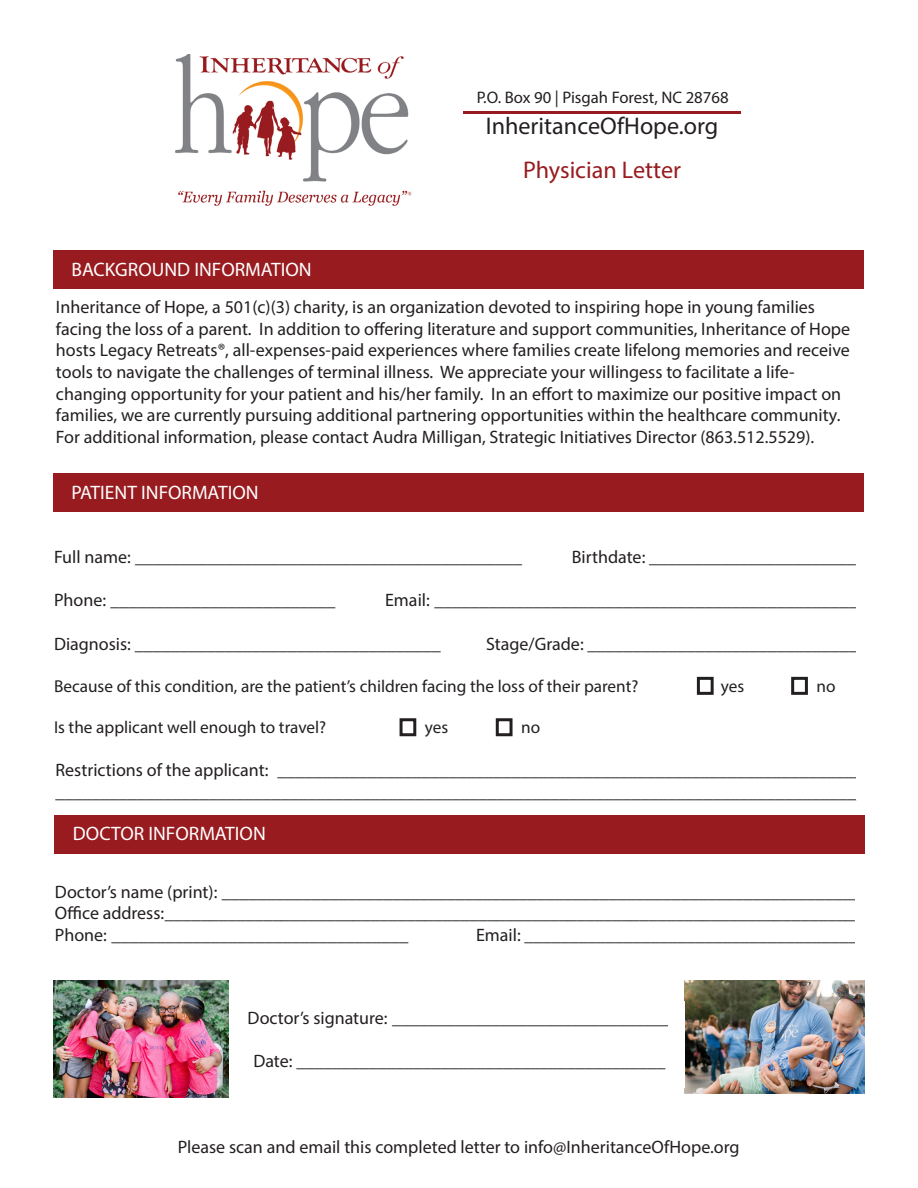
<style>
.page{position:relative;width:918px;height:1188px;background:#fff}
.page>*{position:absolute;margin:0;border:0;box-sizing:border-box;transform-origin:0 0}
.Company_Name{font:24.15px "Myriad Pro";color:#231f20}
.Company_Name-2{font:24.15px "Myriad Pro";color:#981b1f}
.t1{font:19.5px "Myriad Pro";color:#fff}
.t2{font:18px/21.6px "Adobe Garamond Pro";color:#231f20}
.t3{font:18px/21.6px "Myriad Pro";color:#231f20;text-align:justify}
.t4{font:17.25px "Myriad Pro";color:#231f20}
.Company_Name-3{font:16.8px "Myriad Pro";color:#231f20}
.s1{font-family:"Myriad Pro"}
</style>
<div class="page">
<div style="left:53px;top:251px;width:810px;height:38px;background:#981b1f"></div>
<div style="left:53px;top:473px;width:810px;height:39px;background:#981b1f"></div>
<div style="left:697px;top:677px;width:17px;height:18px;border:3px solid #231f20"></div>
<div style="left:791px;top:677px;width:17px;height:18px;border:3px solid #231f20"></div>
<div style="left:400px;top:718px;width:16px;height:18px;border:3px solid #231f20"></div>
<div style="left:496px;top:718px;width:17px;height:18px;border:3px solid #231f20"></div>
<div style="left:55px;top:815px;width:810px;height:39px;background:#981b1f"></div>
<img style="left:684px;top:981px;width:181px;height:113px">
<img style="left:54px;top:981px;width:175px;height:117px">
<hr style="left:464px;top:111px;width:277px;height:2px;background:#971b1e">
<img style="left:175px;top:54px;width:237px;height:152px">
<p class="t1" style="left:71px;top:257px;width:242px">BACKGROUND INFORMATION</p>
<p class="Company_Name-3" style="left:477px;top:87px;width:253px">P.O. Box 90 | Pisgah Forest, NC 28768</p>
<p class="Company_Name" style="left:486px;top:111px;width:234px">InheritanceOfHope.org</p>
<p class="Company_Name-2" style="left:523px;top:155px;width:159px">Physician Letter</p>
<p class="t3" style="left:56px;top:296px;width:761px">Inheritance of Hope, a 501(c)(3) charity, is an organization devoted to inspiring hope in young families</p>
<p class="t3" style="left:56px;top:318px;width:796px">facing the loss of a parent. In addition to offering literature and support communities, Inheritance of Hope hosts Legacy Retreats®, all-expenses-paid experiences where families create lifelong memories and receive tools to navigate the challenges of terminal illness. We appreciate your willingess to facilitate a life-</p>
<p class="t3" style="left:56px;top:382px;width:787px">changing opportunity for your patient and his/her family. In an effort to maximize our positive impact on families, we are currently pursuing additional partnering opportunities within the healthcare community.<br>For additional information, please contact Audra Milligan, Strategic Initiatives Director (863.512.5529).</p>
<p class="t1" style="left:71px;top:480px;width:189px">PATIENT INFORMATION</p>
<p class="t2" style="left:54px;top:547px;width:470px"><span class="s1">Full name:</span> ___________________________________________</p>
<p class="t2" style="left:572px;top:547px;width:286px"><span class="s1">Birthdate:</span> _______________________</p>
<p class="t2" style="left:54px;top:590px;width:283px"><span class="s1">Phone:</span> _________________________</p>
<p class="t2" style="left:385px;top:590px;width:474px"><span class="s1">Email:</span> _______________________________________________</p>
<p class="t2" style="left:54px;top:634px;width:388px"><span class="s1">Diagnosis:</span> __________________________________</p>
<p class="t2" style="left:486px;top:634px;width:373px"><span class="s1">Stage/Grade:</span> ______________________________</p>
<p class="t4" style="left:54px;top:675px;width:586px">Because of this condition, are the patient’s children facing the loss of their parent?</p>
<p class="t4" style="left:721px;top:675px;width:25px">yes</p>
<p class="t4" style="left:817px;top:675px;width:21px">no</p>
<p class="t4" style="left:54px;top:717px;width:274px">Is the applicant well enough to travel?</p>
<p class="t4" style="left:425px;top:717px;width:25px">yes</p>
<p class="t4" style="left:521px;top:717px;width:21px">no</p>
<p class="t2" style="left:56px;top:761px;width:809px"><span class="s1">Restrictions of the applicant:</span> _________________________________________________________________ _________________________________________________________________________________________</p>
<p class="t1" style="left:73px;top:822px;width:194px">DOCTOR INFORMATION</p>
<p class="t2" style="left:55px;top:882px;width:808px"><span class="s1">Doctor’s name (print):</span> _______________________________________________________________________</p>
<p class="t2" style="left:55px;top:903px;width:810px"><span class="s1">Office address:</span> ______________________________________________________________________________<br><span class="s1">Phone:</span> _________________________________</p>
<p class="t2" style="left:476px;top:925px;width:383px"><span class="s1">Email:</span> _____________________________________</p>
<p class="t2" style="left:248px;top:1008px;width:425px"><span class="s1">Doctor’s signature:</span> _______________________________</p>
<p class="t2" style="left:253px;top:1052px;width:414px"><span class="s1">Date:</span> _________________________________________</p>
<p class="t3" style="left:178px;top:1135px;width:563px">Please scan and email this completed letter to info@InheritanceOfHope.org</p>
</div>
